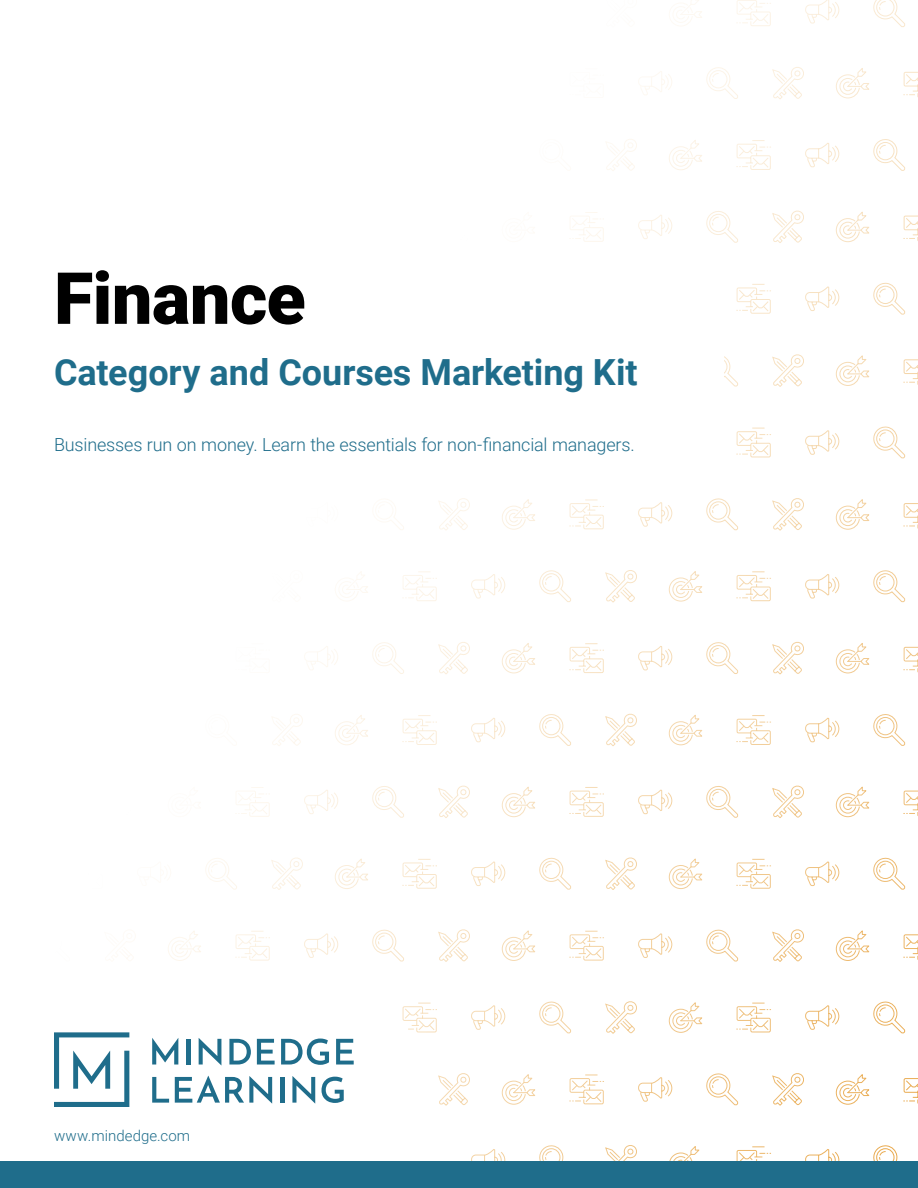
<style>
.page{position:relative;width:918px;height:1188px;background:#fff}
.page>*{position:absolute;margin:0;border:0;box-sizing:border-box;transform-origin:0 0}
.t1{font:900 72px "Roboto";letter-spacing:-.005em;color:#000}
.t2{font:700 36px "Roboto";color:#1f6d8b}
.t3{font:300 18px "Roboto";letter-spacing:-.01em;color:#1f6d8b}
.t4{font:300 15px "Roboto";letter-spacing:.005em;color:#1f6d8b}
</style>
<div class="page">
<svg style="left:673px;top:0;width:232px;height:27px"></svg>
<svg style="left:639px;top:67px;width:165px;height:32px"></svg>
<svg style="left:836px;top:68px;width:82px;height:31px"></svg>
<svg style="left:606px;top:139px;width:31px;height:32px"></svg>
<svg style="left:669px;top:139px;width:236px;height:32px"></svg>
<svg style="left:570px;top:210px;width:234px;height:33px"></svg>
<svg style="left:836px;top:211px;width:82px;height:32px"></svg>
<svg style="left:736px;top:282px;width:170px;height:33px"></svg>
<svg style="left:724px;top:354px;width:80px;height:33px"></svg>
<svg style="left:836px;top:355px;width:82px;height:31px"></svg>
<svg style="left:736px;top:426px;width:170px;height:33px"></svg>
<svg style="left:387px;top:498px;width:83px;height:32px"></svg>
<svg style="left:502px;top:498px;width:302px;height:33px"></svg>
<svg style="left:836px;top:499px;width:82px;height:31px"></svg>
<svg style="left:339px;top:570px;width:298px;height:33px"></svg>
<svg style="left:669px;top:570px;width:237px;height:33px"></svg>
<svg style="left:304px;top:642px;width:166px;height:32px"></svg>
<svg style="left:502px;top:642px;width:302px;height:33px"></svg>
<svg style="left:836px;top:643px;width:82px;height:31px"></svg>
<svg style="left:272px;top:714px;width:31px;height:32px"></svg>
<svg style="left:335px;top:713px;width:302px;height:33px"></svg>
<svg style="left:669px;top:714px;width:237px;height:32px"></svg>
<svg style="left:236px;top:785px;width:234px;height:33px"></svg>
<svg style="left:502px;top:785px;width:302px;height:33px"></svg>
<svg style="left:836px;top:786px;width:82px;height:32px"></svg>
<svg style="left:205px;top:857px;width:98px;height:33px"></svg>
<svg style="left:335px;top:857px;width:302px;height:33px"></svg>
<svg style="left:669px;top:857px;width:237px;height:33px"></svg>
<svg style="left:168px;top:929px;width:302px;height:33px"></svg>
<svg style="left:502px;top:929px;width:302px;height:33px"></svg>
<svg style="left:836px;top:930px;width:82px;height:31px"></svg>
<svg style="left:471px;top:1145px;width:166px;height:16px"></svg>
<svg style="left:669px;top:1145px;width:229px;height:16px"></svg>
<div style="left:0;top:1161px;width:918px;height:27px;background:#1f6d8b"></div>
<svg style="left:54px;top:1001px;width:864px;height:106px"></svg>
<h1 class="t1" style="left:54px;top:257px;width:253px">Finance</h1>
<h2 class="t2" style="left:54px;top:357px;width:585px">Category and Courses Marketing Kit</h2>
<p class="t3" style="left:54px;top:432px;width:582px">Businesses run on money. Learn the essentials for non-financial managers.</p>
<p class="t4" style="left:54px;top:1130px;width:138px">www.mindedge.com</p>
</div>
